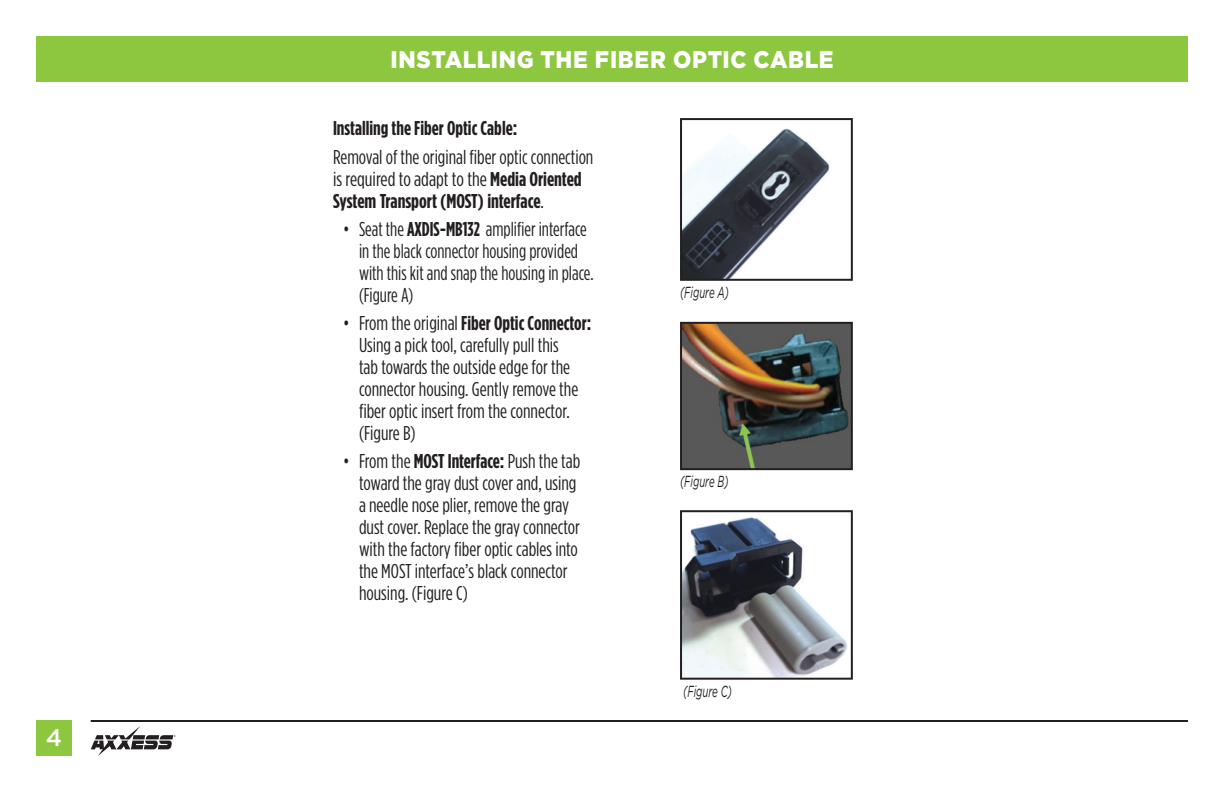
<style>
.page{position:relative;width:1224px;height:792px;background:#fff}
.page>*{position:absolute;margin:0;border:0;box-sizing:border-box;transform-origin:0 0}
.t1{font:900 24px "Gotham";letter-spacing:.03em;color:#fff;scale:.92 1}
.t2{font:500 24px "Gotham";color:#fff}
.t3{font:20px/22px "Gotham Condensed";color:#231f20}
.t4{font:700 20px "Gotham Condensed";color:#231f20}
.t5{font:italic 16px "Gotham";color:#231f20;scale:.6 1}
.s1{font-weight:700}
</style>
<div class="page">
<div style="left:36px;top:36px;width:1152px;height:45px;background:#8dc73f"></div>
<div style="left:36px;top:720px;width:36px;height:36px;background:#8dc73f"></div>
<hr style="left:91px;top:720px;width:1097px;height:2px;background:#231f20">
<svg style="left:91px;top:726px;width:85px;height:30px"></svg>
<img style="left:683px;top:325px;width:167px;height:142px">
<div style="left:680px;top:322px;width:173px;height:148px;border:2px solid #231f20"></div>
<img style="left:683px;top:517px;width:164px;height:160px">
<div style="left:680px;top:510px;width:173px;height:170px;border:2px solid #231f20"></div>
<img style="left:683px;top:128px;width:146px;height:150px">
<div style="left:680px;top:118px;width:173px;height:163px;border:2px solid #231f20"></div>
<p class="t2" style="left:46px;top:724px;width:18px">4</p>
<p class="t1" style="left:391px;top:46px;width:483px">INSTALLING THE FIBER OPTIC CABLE</p>
<p class="t4" style="left:333px;top:117px;width:186px">Installing the Fiber Optic Cable:</p>
<p class="t3" style="left:333px;top:146px;width:262px">Removal of the original fiber optic connection is required to adapt to the <span class="s1">Media Oriented<br>System Transport (MOST) interface</span>.</p>
<p class="t3" style="left:359px;top:218px;width:236px;text-indent:-16px">• Seat the <span class="s1">AXDIS-MB132</span> amplifier interface in the black connector housing provided with this kit and snap the housing in place. (Figure A)</p>
<p class="t3" style="left:359px;top:312px;width:234px;text-indent:-16px">• From the original <span class="s1">Fiber Optic Connector:<br></span>Using a pick tool, carefully pull this<br>tab towards the outside edge for the connector housing. Gently remove the fiber optic insert from the connector. (Figure B)</p>
<p class="t3" style="left:359px;top:450px;width:223px;text-indent:-16px">• From the <span class="s1">MOST Interface:</span> Push the tab toward the gray dust cover and, using a needle nose plier, remove the gray dust cover. Replace the gray connector with the factory fiber optic cables into the MOST interface’s black connector housing. (Figure C)</p>
<p class="t5" style="left:680px;top:283px;width:83px">(Figure A)</p>
<p class="t5" style="left:680px;top:472px;width:83px">(Figure B)</p>
<p class="t5" style="left:683px;top:683px;width:83px">(Figure C)</p>
</div>
